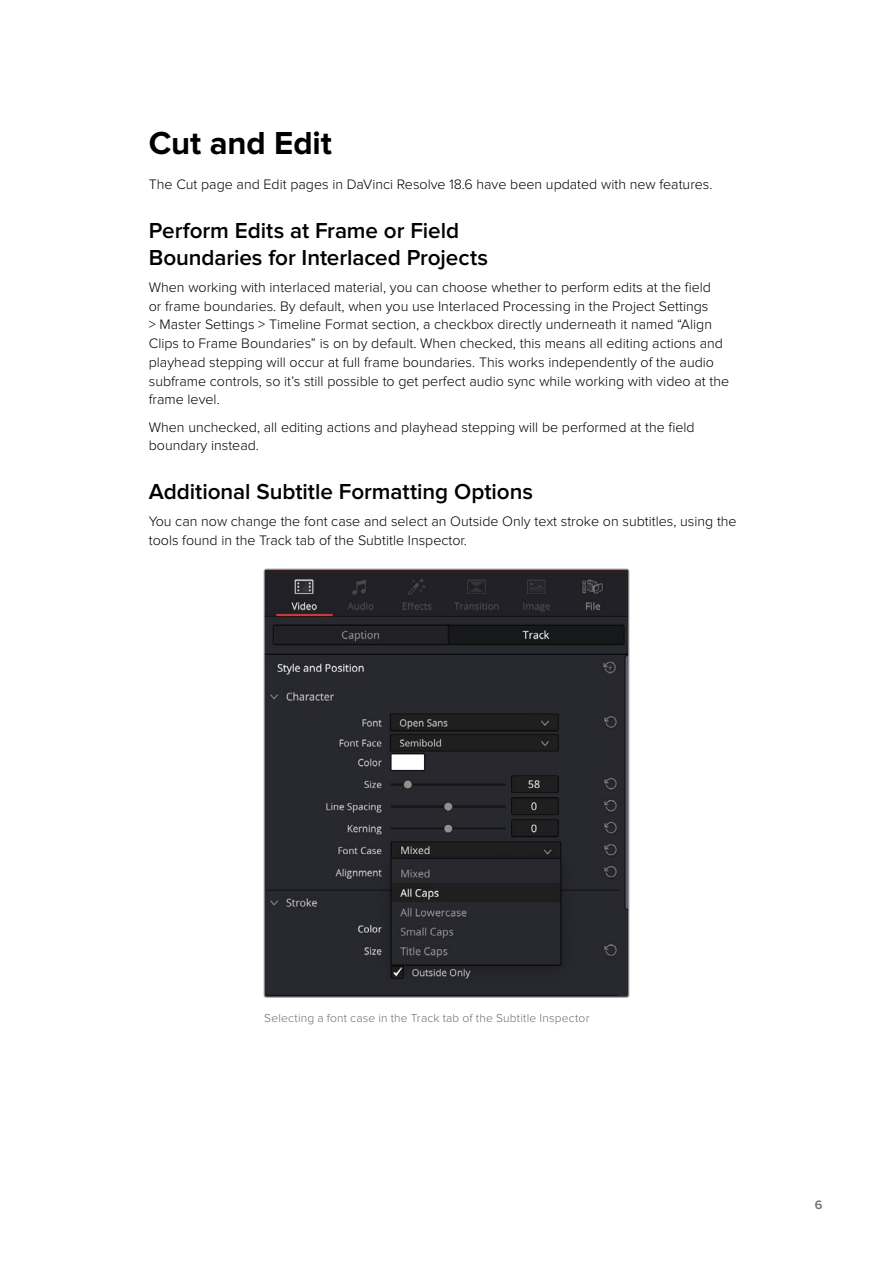
<style>
.page{position:relative;width:893px;height:1263px;background:#fff}
.page>*{position:absolute;margin:0;border:0;box-sizing:border-box;transform-origin:0 0}
.t1{font:700 33px "Proxima Nova";letter-spacing:-.005em;color:#000}
.t2{font:600 22.5px/27px "Proxima Nova";letter-spacing:-.005em;color:#000}
.t3{font:300 14.25px/18.8px "Proxima Nova";color:#000}
.t4{font:600 12.75px "Proxima Nova";color:#706f6f}
.t5{font:300 12px "Proxima Nova";letter-spacing:.015em;color:#706f6f}
</style>
<div class="page">
<img style="left:264px;top:569px;width:365px;height:427px">
<div style="left:264px;top:569px;width:365px;height:429px;border:1px solid #9d9d9c;border-radius:2px"></div>
<h1 class="t1" style="left:149px;top:124px;width:185px">Cut and Edit</h1>
<p class="t3" style="left:149px;top:175px;width:565px">The Cut page and Edit pages in DaVinci Resolve 18.6 have been updated with new features.</p>
<h2 class="t2" style="left:149px;top:217px;width:341px">Perform Edits at Frame or Field<br>Boundaries for Interlaced Projects</h2>
<p class="t3" style="left:149px;top:278px;width:582px">When working with interlaced material, you can choose whether to perform edits at the field<br>or frame boundaries. By default, when you use Interlaced Processing in the Project Settings<br>&gt; Master Settings &gt; Timeline Format section, a checkbox directly underneath it named “Align Clips to Frame Boundaries” is on by default. When checked, this means all editing actions and playhead stepping will occur at full frame boundaries. This works independently of the audio subframe controls, so it’s still possible to get perfect audio sync while working with video at the frame level.</p>
<p class="t3" style="left:149px;top:418px;width:547px">When unchecked, all editing actions and playhead stepping will be performed at the field boundary instead.</p>
<h2 class="t2" style="left:149px;top:478px;width:386px">Additional Subtitle Formatting Options</h2>
<p class="t3" style="left:149px;top:512px;width:589px">You can now change the font case and select an Outside Only text stroke on subtitles, using the tools found in the Track tab of the Subtitle Inspector.</p>
<p class="t5" style="left:264px;top:1011px;width:327px">Selecting a font case in the Track tab of the Subtitle Inspector</p>
<p class="t4" style="left:815px;top:1198px;width:9px">6</p>
</div>
